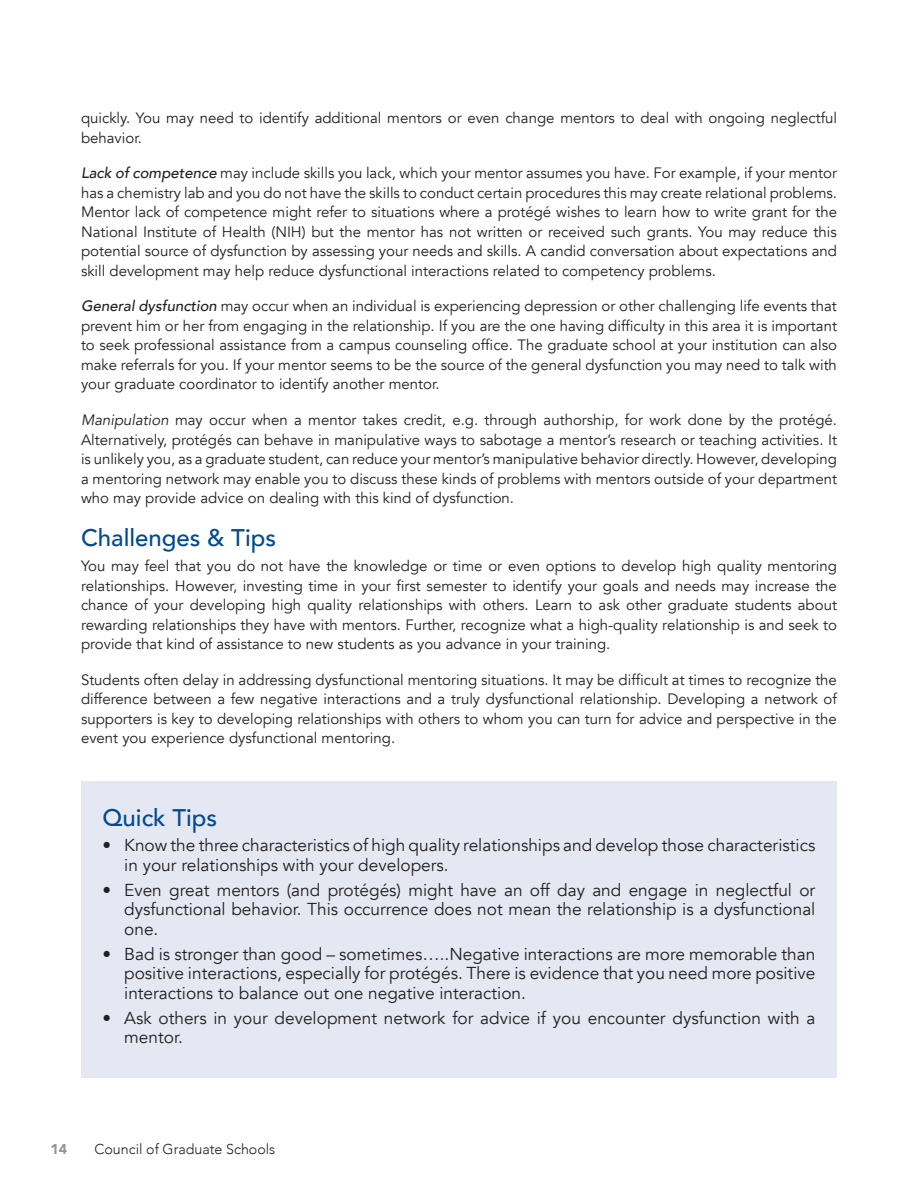
<style>
.page{position:relative;width:918px;height:1188px;background:#fff}
.page>*{position:absolute;margin:0;border:0;box-sizing:border-box;transform-origin:0 0}
.text-subhead_blue{font:500 24px "Avenir";color:#014a91}
.sidebar-heads{font:500 24px "Avenir";color:#014a91}
.sidebar-text_bullets{font:17.25px/19.5px "Avenir";color:#231f20}
.text-main_sp_after{font:15px/19.5px "Avenir";color:#231f20;text-align:justify}
.t1{font:300 14.25px "Avenir";color:#231f20}
.t2{font:900 14.25px "Avenir";color:#939598}
.s1{font-weight:500;font-style:italic}
.s2{font-style:italic}
</style>
<div class="page">
<div style="left:81px;top:781px;width:756px;height:297px;background:#e5e7f2"></div>
<p class="text-main_sp_after" style="left:81px;top:108px;width:758px">quickly. You may need to identify additional mentors or even change mentors to deal with ongoing neglectful behavior.</p>
<p class="text-main_sp_after" style="left:81px;top:164px;width:758px"><span class="s1">Lack of competence</span> may include skills you lack, which your mentor assumes you have. For example, if your mentor has a chemistry lab and you do not have the skills to conduct certain procedures this may create relational problems.<br>Mentor lack of competence might refer to situations where a protégé wishes to learn how to write grant for the National Institute of Health (NIH) but the mentor has not written or received such grants. You may reduce this potential source of dysfunction by assessing your needs and skills. A candid conversation about expectations and skill development may help reduce dysfunctional interactions related to competency problems.</p>
<p class="text-main_sp_after" style="left:81px;top:297px;width:758px"><span class="s1">General dysfunction</span> may occur when an individual is experiencing depression or other challenging life events that prevent him or her from engaging in the relationship. If you are the one having difficulty in this area it is important to seek professional assistance from a campus counseling office. The graduate school at your institution can also make referrals for you. If your mentor seems to be the source of the general dysfunction you may need to talk with your graduate coordinator to identify another mentor.</p>
<p class="text-main_sp_after" style="left:81px;top:410px;width:758px"><span class="s2">Manipulation</span> may occur when a mentor takes credit, e.g. through authorship, for work done by the protégé.<br>Alternatively, protégés can behave in manipulative ways to sabotage a mentor’s research or teaching activities. It is unlikely you, as a graduate student, can reduce your mentor’s manipulative behavior directly. However, developing a mentoring network may enable you to discuss these kinds of problems with mentors outside of your department who may provide advice on dealing with this kind of dysfunction.</p>
<p class="text-subhead_blue" style="left:81px;top:517px;width:197px">Challenges &amp; Tips</p>
<p class="text-main_sp_after" style="left:81px;top:557px;width:758px">You may feel that you do not have the knowledge or time or even options to develop high quality mentoring relationships. However, investing time in your first semester to identify your goals and needs may increase the chance of your developing high quality relationships with others. Learn to ask other graduate students about rewarding relationships they have with mentors. Further, recognize what a high-quality relationship is and seek to provide that kind of assistance to new students as you advance in your training.</p>
<p class="text-main_sp_after" style="left:81px;top:670px;width:758px">Students often delay in addressing dysfunctional mentoring situations. It may be difficult at times to recognize the difference between a few negative interactions and a truly dysfunctional relationship. Developing a network of supporters is key to developing relationships with others to whom you can turn for advice and perspective in the event you experience dysfunctional mentoring.</p>
<p class="sidebar-heads" style="left:103px;top:797px;width:116px">Quick Tips</p>
<p class="sidebar-text_bullets" style="left:124px;top:836px;width:693px;text-indent:-22px">• Know the three characteristics of high quality relationships and develop those characteristics in your relationships with your developers.</p>
<p class="sidebar-text_bullets" style="left:124px;top:880px;width:693px;text-align:justify;text-indent:-22px">• Even great mentors (and protégés) might have an off day and engage in neglectful or dysfunctional behavior. This occurrence does not mean the relationship is a dysfunctional one.</p>
<p class="sidebar-text_bullets" style="left:124px;top:944px;width:693px;text-align:justify;text-indent:-22px">• Bad is stronger than good – sometimes…..Negative interactions are more memorable than positive interactions, especially for protégés. There is evidence that you need more positive interactions to balance out one negative interaction.</p>
<p class="sidebar-text_bullets" style="left:124px;top:1008px;width:693px;text-indent:-22px">• Ask others in your development network for advice if you encounter dysfunction with a mentor.</p>
<p class="t2" style="left:50px;top:1136px;width:18px">14</p>
<p class="t1" style="left:94px;top:1141px;width:182px">Council of Graduate Schools</p>
</div>
